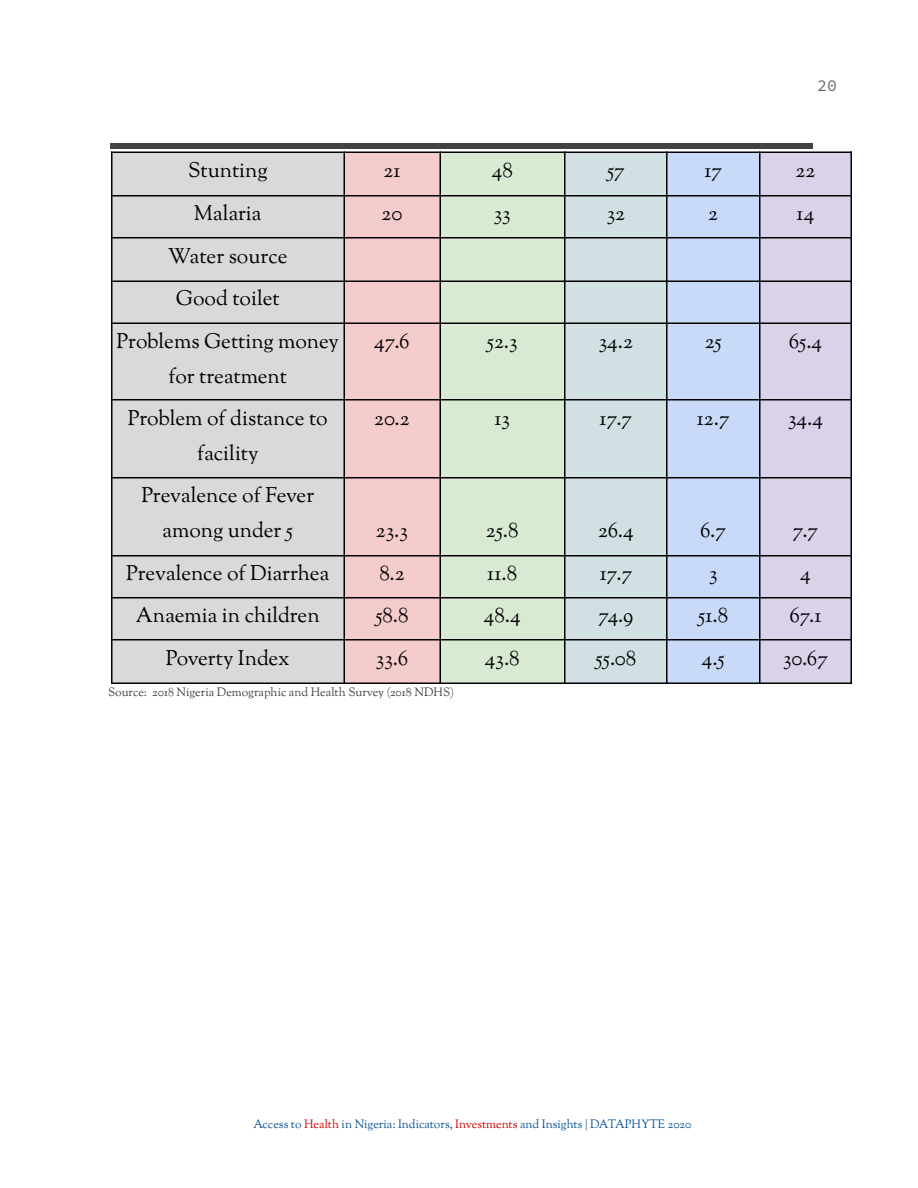
<style>
.page{position:relative;width:918px;height:1188px;background:#fff}
.page>*{position:absolute;margin:0;border:0;box-sizing:border-box;transform-origin:0 0}
.t1{font:21px/42.6px "Sorts Mill Goudy";color:#000;text-align:center}
.t2{font:16.5px "Source Code Pro";color:#666}
.t3{font:12px "Sorts Mill Goudy";color:#0b5394}
.t4{font:12px "Sorts Mill Goudy";color:#404040}
.s1{color:#c00}
</style>
<div class="page">
<div style="left:111px;top:153px;width:233px;height:42px;background:#d9d9d9"></div>
<div style="left:344px;top:153px;width:96px;height:42px;background:#f4cccc"></div>
<div style="left:440px;top:153px;width:125px;height:42px;background:#d9ead3"></div>
<div style="left:565px;top:153px;width:102px;height:42px;background:#d0e0e3"></div>
<div style="left:667px;top:153px;width:92px;height:42px;background:#c9daf8"></div>
<div style="left:759px;top:153px;width:93px;height:42px;background:#d9d2e9"></div>
<div style="left:111px;top:195px;width:233px;height:43px;background:#d9d9d9"></div>
<div style="left:344px;top:195px;width:96px;height:43px;background:#f4cccc"></div>
<div style="left:440px;top:195px;width:125px;height:43px;background:#d9ead3"></div>
<div style="left:565px;top:195px;width:102px;height:43px;background:#d0e0e3"></div>
<div style="left:667px;top:195px;width:92px;height:43px;background:#c9daf8"></div>
<div style="left:759px;top:195px;width:93px;height:43px;background:#d9d2e9"></div>
<div style="left:111px;top:238px;width:233px;height:43px;background:#d9d9d9"></div>
<div style="left:344px;top:238px;width:96px;height:43px;background:#f4cccc"></div>
<div style="left:440px;top:238px;width:125px;height:43px;background:#d9ead3"></div>
<div style="left:565px;top:238px;width:102px;height:43px;background:#d0e0e3"></div>
<div style="left:667px;top:238px;width:92px;height:43px;background:#c9daf8"></div>
<div style="left:759px;top:238px;width:93px;height:43px;background:#d9d2e9"></div>
<div style="left:111px;top:281px;width:233px;height:42px;background:#d9d9d9"></div>
<div style="left:344px;top:281px;width:96px;height:42px;background:#f4cccc"></div>
<div style="left:440px;top:281px;width:125px;height:42px;background:#d9ead3"></div>
<div style="left:565px;top:281px;width:102px;height:42px;background:#d0e0e3"></div>
<div style="left:667px;top:281px;width:92px;height:42px;background:#c9daf8"></div>
<div style="left:759px;top:281px;width:93px;height:42px;background:#d9d2e9"></div>
<div style="left:111px;top:323px;width:233px;height:77px;background:#d9d9d9"></div>
<div style="left:344px;top:323px;width:96px;height:77px;background:#f4cccc"></div>
<div style="left:440px;top:323px;width:125px;height:77px;background:#d9ead3"></div>
<div style="left:565px;top:323px;width:102px;height:77px;background:#d0e0e3"></div>
<div style="left:667px;top:323px;width:92px;height:77px;background:#c9daf8"></div>
<div style="left:759px;top:323px;width:93px;height:77px;background:#d9d2e9"></div>
<div style="left:111px;top:400px;width:233px;height:78px;background:#d9d9d9"></div>
<div style="left:344px;top:400px;width:96px;height:78px;background:#f4cccc"></div>
<div style="left:440px;top:400px;width:125px;height:78px;background:#d9ead3"></div>
<div style="left:565px;top:400px;width:102px;height:78px;background:#d0e0e3"></div>
<div style="left:667px;top:400px;width:92px;height:78px;background:#c9daf8"></div>
<div style="left:759px;top:400px;width:93px;height:78px;background:#d9d2e9"></div>
<div style="left:111px;top:478px;width:233px;height:77px;background:#d9d9d9"></div>
<div style="left:344px;top:478px;width:96px;height:77px;background:#f4cccc"></div>
<div style="left:440px;top:478px;width:125px;height:77px;background:#d9ead3"></div>
<div style="left:565px;top:478px;width:102px;height:77px;background:#d0e0e3"></div>
<div style="left:667px;top:478px;width:92px;height:77px;background:#c9daf8"></div>
<div style="left:759px;top:478px;width:93px;height:77px;background:#d9d2e9"></div>
<div style="left:111px;top:555px;width:233px;height:43px;background:#d9d9d9"></div>
<div style="left:344px;top:555px;width:96px;height:43px;background:#f4cccc"></div>
<div style="left:440px;top:555px;width:125px;height:43px;background:#d9ead3"></div>
<div style="left:565px;top:555px;width:102px;height:43px;background:#d0e0e3"></div>
<div style="left:667px;top:555px;width:92px;height:43px;background:#c9daf8"></div>
<div style="left:759px;top:555px;width:93px;height:43px;background:#d9d2e9"></div>
<div style="left:111px;top:598px;width:233px;height:42px;background:#d9d9d9"></div>
<div style="left:344px;top:598px;width:96px;height:42px;background:#f4cccc"></div>
<div style="left:440px;top:598px;width:125px;height:42px;background:#d9ead3"></div>
<div style="left:565px;top:598px;width:102px;height:42px;background:#d0e0e3"></div>
<div style="left:667px;top:598px;width:92px;height:42px;background:#c9daf8"></div>
<div style="left:759px;top:598px;width:93px;height:42px;background:#d9d2e9"></div>
<div style="left:111px;top:640px;width:233px;height:43px;background:#d9d9d9"></div>
<div style="left:344px;top:640px;width:96px;height:43px;background:#f4cccc"></div>
<div style="left:440px;top:640px;width:125px;height:43px;background:#d9ead3"></div>
<div style="left:565px;top:640px;width:102px;height:43px;background:#d0e0e3"></div>
<div style="left:667px;top:640px;width:92px;height:43px;background:#c9daf8"></div>
<div style="left:759px;top:640px;width:93px;height:43px;background:#d9d2e9"></div>
<hr style="left:111px;top:152px;width:1px;height:532px;background:#000">
<hr style="left:344px;top:152px;width:1px;height:532px;background:#000">
<hr style="left:440px;top:152px;width:1px;height:532px;background:#000">
<hr style="left:564px;top:152px;width:2px;height:532px;background:#000">
<hr style="left:666px;top:152px;width:2px;height:532px;background:#000">
<hr style="left:759px;top:152px;width:1px;height:532px;background:#000">
<hr style="left:850px;top:152px;width:2px;height:532px;background:#000">
<hr style="left:111px;top:152px;width:741px;height:1px;background:#000">
<hr style="left:111px;top:195px;width:741px;height:2px;background:#000">
<hr style="left:111px;top:237px;width:741px;height:2px;background:#000">
<hr style="left:111px;top:281px;width:741px;height:1px;background:#000">
<hr style="left:111px;top:323px;width:741px;height:1px;background:#000">
<hr style="left:111px;top:399px;width:741px;height:2px;background:#000">
<hr style="left:111px;top:477px;width:741px;height:2px;background:#000">
<hr style="left:111px;top:555px;width:741px;height:2px;background:#000">
<hr style="left:111px;top:597px;width:741px;height:2px;background:#000">
<hr style="left:111px;top:639px;width:741px;height:2px;background:#000">
<hr style="left:111px;top:683px;width:741px;height:1px;background:#000">
<hr style="left:110px;top:144px;width:702px;height:4px;background:#424242">
<p class="t2" style="left:817px;top:74px;width:21px">20</p>
<p class="t1" style="left:188px;top:151px;width:81px">Stunting</p>
<p class="t1" style="left:384px;top:151px;width:18px">21</p>
<p class="t1" style="left:492px;top:151px;width:23px">48</p>
<p class="t1" style="left:607px;top:151px;width:19px">57</p>
<p class="t1" style="left:704px;top:151px;width:19px">17</p>
<p class="t1" style="left:796px;top:151px;width:21px">22</p>
<p class="t1" style="left:194px;top:193px;width:69px">Malaria</p>
<p class="t1" style="left:382px;top:193px;width:22px">20</p>
<p class="t1" style="left:494px;top:193px;width:18px">33</p>
<p class="t1" style="left:607px;top:193px;width:20px">32</p>
<p class="t1" style="left:708px;top:193px;width:11px">2</p>
<p class="t1" style="left:797px;top:193px;width:19px">14</p>
<p class="t1" style="left:117px;top:236px;width:224px">Water source<br>Good toilet<br>Problems Getting money</p>
<p class="t1" style="left:169px;top:356px;width:120px">for treatment</p>
<p class="t1" style="left:374px;top:321px;width:37px">47.6</p>
<p class="t1" style="left:487px;top:321px;width:32px">52.3</p>
<p class="t1" style="left:599px;top:321px;width:36px">34.2</p>
<p class="t1" style="left:705px;top:321px;width:19px">25</p>
<p class="t1" style="left:789px;top:321px;width:35px">65.4</p>
<p class="t1" style="left:128px;top:402px;width:202px;line-height:34.8px">Problem of distance to facility</p>
<p class="t1" style="left:374px;top:398px;width:37px">20.2</p>
<p class="t1" style="left:494px;top:398px;width:17px">13</p>
<p class="t1" style="left:600px;top:398px;width:34px">17.7</p>
<p class="t1" style="left:697px;top:398px;width:34px">12.7</p>
<p class="t1" style="left:788px;top:398px;width:36px">34.4</p>
<p class="t1" style="left:141px;top:480px;width:174px;line-height:34.8px">Prevalence of Fever among under 5</p>
<p class="t1" style="left:376px;top:510px;width:34px">23.3</p>
<p class="t1" style="left:486px;top:510px;width:34px">25.8</p>
<p class="t1" style="left:598px;top:510px;width:37px">26.4</p>
<p class="t1" style="left:700px;top:510px;width:27px">6.7</p>
<p class="t1" style="left:793px;top:510px;width:27px">7.7</p>
<p class="t1" style="left:126px;top:553px;width:205px">Prevalence of Diarrhea</p>
<p class="t1" style="left:379px;top:553px;width:27px">8.2</p>
<p class="t1" style="left:487px;top:553px;width:32px">11.8</p>
<p class="t1" style="left:600px;top:553px;width:34px">17.7</p>
<p class="t1" style="left:709px;top:553px;width:10px">3</p>
<p class="t1" style="left:800px;top:553px;width:12px">4</p>
<p class="t1" style="left:136px;top:596px;width:185px">Anaemia in children</p>
<p class="t1" style="left:375px;top:596px;width:35px">58.8</p>
<p class="t1" style="left:484px;top:596px;width:38px">48.4</p>
<p class="t1" style="left:599px;top:596px;width:36px">74.9</p>
<p class="t1" style="left:698px;top:596px;width:32px">51.8</p>
<p class="t1" style="left:789px;top:596px;width:34px">67.1</p>
<p class="t1" style="left:166px;top:638px;width:125px">Poverty Index</p>
<p class="t1" style="left:376px;top:638px;width:34px">33.6</p>
<p class="t1" style="left:485px;top:638px;width:36px">43.8</p>
<p class="t1" style="left:596px;top:638px;width:42px">55.08</p>
<p class="t1" style="left:702px;top:638px;width:25px">4.5</p>
<p class="t1" style="left:783px;top:638px;width:46px">30.67</p>
<p class="t4" style="left:108px;top:684px;width:347px">Source: 2018 Nigeria Demographic and Health Survey (2018 NDHS)</p>
<p class="t3" style="left:253px;top:1117px;width:440px">Access to <span class="s1">Health</span> in Nigeria: Indicators, <span class="s1">Investments</span> and Insights | DATAPHYTE 2020</p>
</div>
